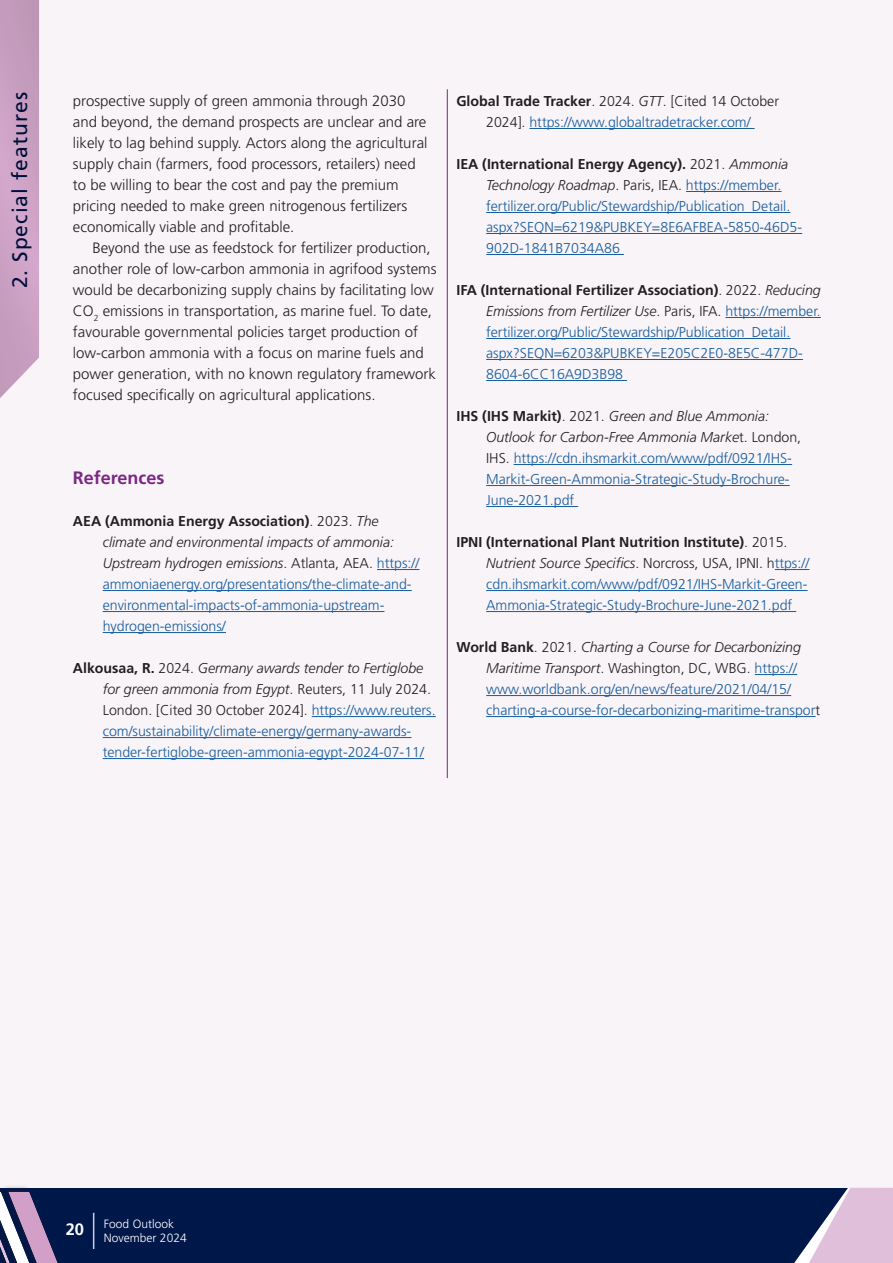
<style>
.page{position:relative;width:893px;height:1263px;background:#f9f4f8}
.page>*{position:absolute;margin:0;border:0;box-sizing:border-box;transform-origin:0 0}
.t1{font:21px "Frutiger LT Std";letter-spacing:.05em;color:#00174a}
.t2{font:700 18px "Frutiger LT Std";color:#7a2982}
.t3{font:700 16.5px "Frutiger LT Std";color:#fff}
.t4{font:300 15px/21px "Frutiger LT Std";color:#231f20}
.t5{font:300 14.25px/21px "Frutiger LT Std";color:#175d9e}
.t6{font:300 12px/14.4px "Frutiger LT Std";color:#fff}
.s1{font-weight:700;color:#231f20}
.s2{color:#231f20}
.s3{font-style:italic;color:#231f20}
</style>
<div class="page">
<div style="left:0;top:0;width:47px;height:421px;background:#231f20;opacity:.5"></div>
<div style="left:0;top:1188px;width:892px;height:75px;background:#00174a"></div>
<svg style="left:794px;top:1188px;width:99px;height:75px"></svg>
<div style="left:1px;top:1184px;width:66px;height:79px;background:#231f20;opacity:.3"></div>
<div style="left:7px;top:1191px;width:60px;height:72px;background:#00174a"></div>
<div style="left:0;top:1184px;width:39px;height:79px;background:#231f20;opacity:.3"></div>
<div style="left:0;top:1184px;width:20px;height:79px;background:#231f20;opacity:.3"></div>
<svg style="left:0;top:1192px;width:58px;height:71px"></svg>
<hr style="left:93px;top:1213px;width:1px;height:36px;background:#fff">
<hr style="left:447px;top:89px;width:1px;height:689px;background:#7a2982">
<hr style="left:377px;top:569px;width:42px;height:1px;background:#175d9e">
<hr style="left:103px;top:590px;width:309px;height:1px;background:#175d9e">
<hr style="left:103px;top:611px;width:281px;height:1px;background:#175d9e">
<hr style="left:103px;top:632px;width:123px;height:1px;background:#175d9e">
<hr style="left:312px;top:716px;width:124px;height:1px;background:#175d9e">
<hr style="left:103px;top:737px;width:308px;height:1px;background:#175d9e">
<hr style="left:103px;top:758px;width:321px;height:1px;background:#175d9e">
<hr style="left:529px;top:128px;width:226px;height:1px;background:#175d9e">
<hr style="left:686px;top:191px;width:95px;height:1px;background:#175d9e">
<hr style="left:486px;top:212px;width:304px;height:1px;background:#175d9e">
<hr style="left:486px;top:233px;width:316px;height:1px;background:#175d9e">
<hr style="left:486px;top:254px;width:138px;height:1px;background:#175d9e">
<hr style="left:725px;top:317px;width:96px;height:1px;background:#175d9e">
<hr style="left:486px;top:338px;width:304px;height:1px;background:#175d9e">
<hr style="left:486px;top:359px;width:317px;height:1px;background:#175d9e">
<hr style="left:486px;top:380px;width:141px;height:1px;background:#175d9e">
<hr style="left:514px;top:464px;width:278px;height:1px;background:#175d9e">
<hr style="left:486px;top:485px;width:304px;height:1px;background:#175d9e">
<hr style="left:486px;top:506px;width:92px;height:1px;background:#175d9e">
<hr style="left:775px;top:569px;width:34px;height:1px;background:#175d9e">
<hr style="left:486px;top:590px;width:322px;height:1px;background:#175d9e">
<hr style="left:486px;top:611px;width:310px;height:1px;background:#175d9e">
<hr style="left:755px;top:674px;width:42px;height:1px;background:#175d9e">
<hr style="left:486px;top:695px;width:305px;height:1px;background:#175d9e">
<hr style="left:486px;top:716px;width:330px;height:1px;background:#175d9e">
<h1 class="t1" style="left:8px;top:288px;width:198px;rotate:-90deg">2. Special features</h1>
<p class="t4" style="left:73px;top:91px;width:356px">prospective supply of green ammonia through 2030 and beyond, the demand prospects are unclear and are likely to lag behind supply. Actors along the agricultural supply chain (farmers, food processors, retailers) need to be willing to bear the cost and pay the premium pricing needed to make green nitrogenous fertilizers economically viable and profitable.</p>
<p class="t4" style="left:73px;top:238px;width:365px;text-indent:19px">Beyond the use as feedstock for fertilizer production, another role of low-carbon ammonia in agrifood systems would be decarbonizing supply chains by facilitating low CO<sub>2</sub> emissions in transportation, as marine fuel. To date, favourable governmental policies target production of low-carbon ammonia with a focus on marine fuels and power generation, with no known regulatory framework focused specifically on agricultural applications.</p>
<p class="t2" style="left:73px;top:467px;width:93px">References</p>
<p class="t5" style="left:103px;top:511px;width:318px;text-indent:-30px"><span class="s1">AEA (Ammonia Energy Association)</span><span class="s2">. 2023.</span> <span class="s3">The climate and environmental impacts of ammonia:<br>Upstream hydrogen emissions</span><span class="s2">. Atlanta, AEA.</span> https:// ammoniaenergy.org/presentations/the-climate-and&shy;environmental-impacts-of-ammonia-upstream&shy;hydrogen-emissions/</p>
<p class="t5" style="left:103px;top:658px;width:334px;text-indent:-30px"><span class="s1">Alkousaa, R.</span> <span class="s2">2024.</span> <span class="s3">Germany awards tender to Fertiglobe for green ammonia from Egypt</span><span class="s2">. Reuters, 11 July 2024.<br>London. [Cited 30 October 2024].</span> https://www.reuters. com/sustainability/climate-energy/germany-awards&shy;tender-fertiglobe-green-ammonia-egypt-2024-07-11/</p>
<p class="t5" style="left:456px;top:91px;width:324px;text-align:center"><span class="s1">Global Trade Tracker</span><span class="s2">. 2024.</span> <span class="s3">GTT</span><span class="s2">. [Cited 14 October<br>2024].</span> https://www.globaltradetracker.com/</p>
<p class="t5" style="left:486px;top:154px;width:317px;text-indent:-30px"><span class="s1">IEA (International Energy Agency).</span> <span class="s2">2021.</span> <span class="s3">Ammonia Technology Roadmap</span><span class="s2">. Paris, IEA.</span> https://member. fertilizer.org/Public/Stewardship/Publication_Detail. aspx?SEQN=6219&amp;PUBKEY=8E6AFBEA-5850-46D5- 902D-1841B7034A86</p>
<p class="t5" style="left:486px;top:280px;width:336px;text-indent:-30px"><span class="s1">IFA (International Fertilizer Association)</span><span class="s2">. 2022.</span> <span class="s3">Reducing Emissions from Fertilizer Use</span><span class="s2">. Paris, IFA.</span> https://member. fertilizer.org/Public/Stewardship/Publication_Detail. aspx?SEQN=6203&amp;PUBKEY=E205C2E0-8E5C-477D-8604-6CC16A9D3B98</p>
<p class="t5" style="left:486px;top:406px;width:317px;text-indent:-30px"><span class="s1">IHS (IHS Markit)</span><span class="s2">. 2021.</span> <span class="s3">Green and Blue Ammonia:<br>Outlook for Carbon-Free Ammonia Marke</span><span class="s2">t. London, IHS.</span> https://cdn.ihsmarkit.com/www/pdf/0921/IHS-Markit-Green-Ammonia-Strategic-Study-Brochure-June-2021.pdf</p>
<p class="t5" style="left:486px;top:532px;width:325px;text-indent:-30px"><span class="s1">IPNI (International Plant Nutrition Institute)</span><span class="s2">. 2015.<br></span><span class="s3">Nutrient Source Specifics</span><span class="s2">. Norcross, USA, IPNI. h</span>ttps:// cdn.ihsmarkit.com/www/pdf/0921/IHS-Markit-Green-Ammonia-Strategic-Study-Brochure-June-2021.pdf</p>
<p class="t5" style="left:486px;top:637px;width:335px;text-indent:-30px"><span class="s1">World Bank</span><span class="s2">. 2021.</span> <span class="s3">Charting a Course for Decarbonizing Maritime Transport</span><span class="s2">. Washington, DC, WBG.</span> https:// www.worldbank.org/en/news/feature/2021/04/15/ charting-a-course-for-decarbonizing-maritime-transpor<span class="s2">t</span></p>
<p class="t3" style="left:66px;top:1220px;width:20px">20</p>
<p class="t6" style="left:104px;top:1217px;width:84px">Food Outlook<br>November 2024</p>
</div>
